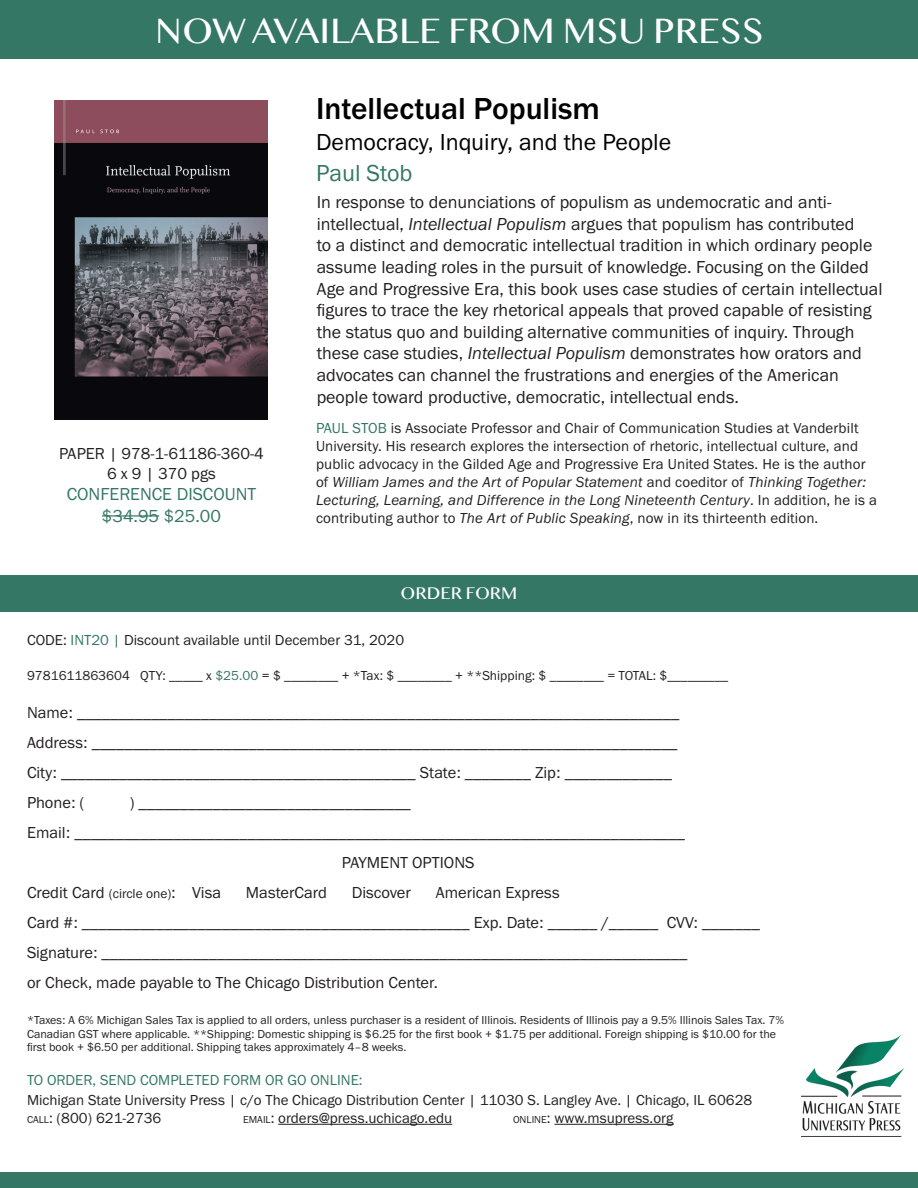
<style>
.page{position:relative;width:918px;height:1188px;background:#fff}
.page>*{position:absolute;margin:0;border:0;box-sizing:border-box;transform-origin:0 0}
.t1{font:37.5px "Malayalam MN";color:#fff}
.t2{font:500 31.5px "Franklin Gothic URW";color:#000}
.t3{font:24px "Franklin Gothic URW Boo";color:#000}
.t4{font:24px "Franklin Gothic URW Boo";color:#337764}
.t5{font:18px/21.6px "Franklin Gothic URW Boo";color:#231f20}
.t6{font:18px "Franklin Gothic URW Boo";color:#337764}
.t7{font:18px "Malayalam MN";color:#fff}
.t8{font:16.5px "Franklin Gothic URW Boo";color:#231f20}
.t9{font:15px/18px "Franklin Gothic URW Boo";letter-spacing:.005em;color:#231f20}
.t10{font:15px "Franklin Gothic URW Boo";color:#337764}
.t11{font:13.5px "Franklin Gothic URW Boo";color:#231f20}
.t12{font:12px/13.5px "Franklin Gothic URW Boo";color:#231f20}
.s1{font-family:"Franklin Gothic URW Boo Ita"}
.s2{color:#337764}
.s3{font-size:13.5px}
.s4{font-size:10.5px}
.s5{font-style:inherit}
</style>
<div class="page">
<div style="left:0;top:0;width:918px;height:58px;background:#337764"></div>
<div style="left:0;top:1173px;width:918px;height:15px;background:#337764"></div>
<hr style="left:102px;top:515px;width:57px;height:2px;background:#337764">
<div style="left:0;top:575px;width:918px;height:36px;background:#337764"></div>
<hr style="left:278px;top:1124px;width:174px;height:1px;background:#231f20">
<hr style="left:554px;top:1124px;width:119px;height:1px;background:#231f20">
<img style="left:801px;top:1034px;width:103px;height:97px">
<img style="left:55px;top:101px;width:213px;height:319px">
<p class="t1" style="left:155px;top:13px;width:610px">NOW AVAILABLE FROM MSU PRESS</p>
<p class="t2" style="left:316px;top:89px;width:285px">Intellectual Populism</p>
<p class="t3" style="left:316px;top:127px;width:357px">Democracy, Inquiry, and the People</p>
<p class="t4" style="left:316px;top:158px;width:98px">Paul Stob</p>
<p class="t8" style="left:59px;top:443px;width:206px">PAPER | 978-1-61186-360-4</p>
<p class="t8" style="left:107px;top:463px;width:110px">6 x 9 | 370 pgs</p>
<p class="t6" style="left:67px;top:483px;width:191px">CONFERENCE DISCOUNT</p>
<p class="t6" style="left:102px;top:505px;width:121px">$34.95 $25.00</p>
<p class="t5" style="left:317px;top:191px;width:567px">In response to denunciations of populism as undemocratic and anti&shy;intellectual, <span class="s1">Intellectual Populism</span> argues that populism has contributed<br>to a distinct and democratic intellectual tradition in which ordinary people assume leading roles in the pursuit of knowledge. Focusing on the Gilded Age and Progressive Era, this book uses case studies of certain intellectual figures to trace the key rhetorical appeals that proved capable of resisting the status quo and building alternative communities of inquiry. Through these case studies, <span class="s1">Intellectual Populism</span> demonstrates how orators and advocates can channel the frustrations and energies of the American people toward productive, democratic, intellectual ends.</p>
<p class="t9" style="left:316px;top:419px;width:562px"><span class="s2">PAUL STOB</span> is Associate Professor and Chair of Communication Studies at Vanderbilt University. His research explores the intersection of rhetoric, intellectual culture, and public advocacy in the Gilded Age and Progressive Era United States. He is the author of <span class="s1">William James and the Art of Popular Statement</span> and coeditor of <span class="s1">Thinking Together:<br>Lecturing, Learning, and Difference in the Long Nineteenth Century</span>. In addition, he is a contributing author to <span class="s1">The Art of Public Speaking</span>, now in its thirteenth edition.</p>
<p class="t7" style="left:401px;top:584px;width:118px">ORDER FORM</p>
<p class="t9" style="left:27px;top:631px;width:379px">CODE: <span class="s2">INT20 |</span> Discount available until December 31, 2020</p>
<p class="t11" style="left:27px;top:667px;width:703px">9781611863604 QTY: _____ x <span class="s2">$25.00</span> = $ ________ + *Tax: $ ________ + **Shipping: $ ________ = TOTAL: $_________</p>
<p class="t8" style="left:27px;top:703px;width:654px">Name: _________________________________________________________________________</p>
<p class="t8" style="left:27px;top:733px;width:652px">Address: _______________________________________________________________________</p>
<p class="t8" style="left:27px;top:763px;width:647px">City: ___________________________________________ State: ________ Zip: _____________</p>
<p class="t8" style="left:27px;top:793px;width:59px">Phone: (</p>
<p class="t8" style="left:130px;top:793px;width:283px">) _________________________________</p>
<p class="t8" style="left:27px;top:823px;width:660px">Email: __________________________________________________________________________</p>
<p class="t8" style="left:342px;top:853px;width:134px">PAYMENT OPTIONS</p>
<p class="t8" style="left:27px;top:883px;width:196px">Credit Card <span class="s3">(circle one)</span>: Visa</p>
<p class="t8" style="left:246px;top:883px;width:82px">MasterCard</p>
<p class="t8" style="left:352px;top:883px;width:61px">Discover</p>
<p class="t8" style="left:436px;top:883px;width:126px">American Express</p>
<p class="t8" style="left:27px;top:913px;width:734px">Card #: _______________________________________________ Exp. Date: ______ /______ CVV: _______</p>
<p class="t8" style="left:27px;top:943px;width:662px">Signature: _______________________________________________________________________</p>
<p class="t8" style="left:27px;top:973px;width:412px">or Check, made payable to The Chicago Distribution Center.</p>
<p class="t12" style="left:27px;top:1013px;width:759px">*Taxes: A 6% Michigan Sales Tax is applied to all orders, unless purchaser is a resident of Illinois. Residents of Illinois pay a 9.5% Illinois Sales Tax. 7%<br>Canadian GST where applicable. **Shipping: Domestic shipping is $6.25 for the first book + $1.75 per additional. Foreign shipping is $10.00 for the first book + $6.50 per additional. Shipping takes approximately 4–8 weeks.</p>
<p class="t10" style="left:27px;top:1071px;width:337px">TO ORDER, SEND COMPLETED FORM OR GO ONLINE:</p>
<p class="t9" style="left:27px;top:1091px;width:727px">Michigan State University Press | c/o The Chicago Distribution Center | 11030 S. Langley Ave. | Chicago, IL 60628</p>
<p class="t9" style="left:27px;top:1109px;width:136px"><span class="s4">CALL</span><span class="s5">:</span> (800) 621-2736</p>
<p class="t9" style="left:243px;top:1109px;width:211px"><span class="s4">EMAIL</span><span class="s5">:</span> orders@press.uchicago.edu</p>
<p class="t9" style="left:513px;top:1109px;width:162px"><span class="s4">ONLINE</span><span class="s5">:</span> www.msupress.org</p>
</div>
